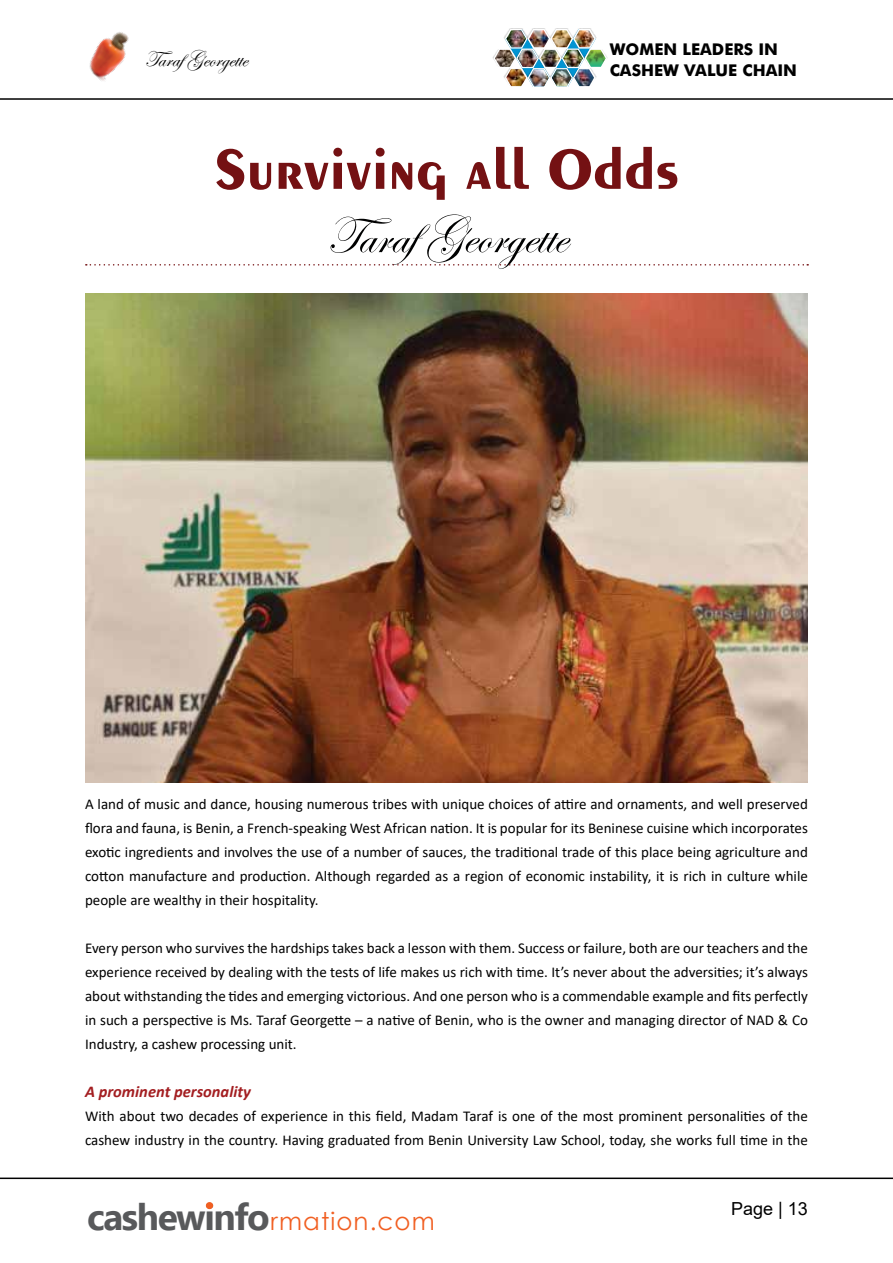
<style>
.page{position:relative;width:893px;height:1263px;background:#fff}
.page>*{position:absolute;margin:0;border:0;box-sizing:border-box;transform-origin:0 0}
.t1{font:700 60px "Exotic 350 BT";color:#741113}
.t2{font:52.5px "Edwardian Script ITC";color:#000101}
.t3{font:24.45px "Century Gothic";letter-spacing:.045em;color:#f15f22}
.t4{font:22.5px "Edwardian Script ITC";color:#000101}
.t5{font:18px "Arial";color:#000}
.t6{font:italic 700 16.5px "Calibri";color:#a31e21}
.t7{font:700 16.2px/21.5px "Futura BT";color:#000}
.t8{font:15px/24px "Calibri";color:#000;text-align:justify}
.s1{font-family:"Ebrima";font-weight:700;font-size:37.05px;color:#58595b}
</style>
<div class="page">
<hr style="left:0;top:1177px;width:893px;height:2px;background:#000">
<hr style="left:0;top:98px;width:893px;height:2px;background:#000">
<img style="left:89px;top:32px;width:40px;height:49px">
<img style="left:493px;top:29px;width:114px;height:58px">
<img style="left:518px;top:50px;width:19px;height:17px">
<img style="left:563px;top:50px;width:20px;height:17px">
<img style="left:540px;top:50px;width:20px;height:17px">
<img style="left:495px;top:50px;width:20px;height:17px">
<img style="left:586px;top:50px;width:20px;height:17px">
<div style="left:206px;top:1202px;width:7px;height:7px;background:#f15f22;border-radius:50%"></div>
<svg style="left:86px;top:264px;width:722px;height:2px"></svg>
<img style="left:85px;top:293px;width:723px;height:489px">
<h3 class="t4" style="left:145px;top:47px;width:104px">TarafGeorgette</h3>
<p class="t7" style="left:610px;top:38px;width:189px">WOMEN LEADERS IN<br>CASHEW VALUE CHAIN</p>
<h1 class="t1" style="left:214px;top:133px;width:467px">Surviving all Odds</h1>
<h2 class="t2" style="left:327px;top:207px;width:241px">TarafGeorgette</h2>
<p class="t8" style="left:85px;top:792px;width:724px">A land of music and dance, housing numerous tribes with unique choices of attire and ornaments, and well preserved flora and fauna, is Benin, a French-speaking West African nation. It is popular for its Beninese cuisine which incorporates exotic ingredients and involves the use of a number of sauces, the traditional trade of this place being agriculture and cotton manufacture and production. Although regarded as a region of economic instability, it is rich in culture while people are wealthy in their hospitality.</p>
<p class="t8" style="left:85px;top:936px;width:724px">Every person who survives the hardships takes back a lesson with them. Success or failure, both are our teachers and the experience received by dealing with the tests of life makes us rich with time. It’s never about the adversities; it’s always about withstanding the tides and emerging victorious. And one person who is a commendable example and fits perfectly in such a perspective is Ms. Taraf Georgette – a native of Benin, who is the owner and managing director of NAD &amp; Co Industry, a cashew processing unit.</p>
<p class="t6" style="left:85px;top:1080px;width:167px">A prominent personality</p>
<p class="t8" style="left:85px;top:1104px;width:724px">With about two decades of experience in this field, Madam Taraf is one of the most prominent personalities of the cashew industry in the country. Having graduated from Benin University Law School, today, she works full time in the</p>
<h3 class="t3" style="left:87px;top:1204px;width:349px"><span class="s1">cashewinfo</span>rmation.com</h3>
<p class="t5" style="left:731px;top:1196px;width:78px">Page | 13</p>
</div>
